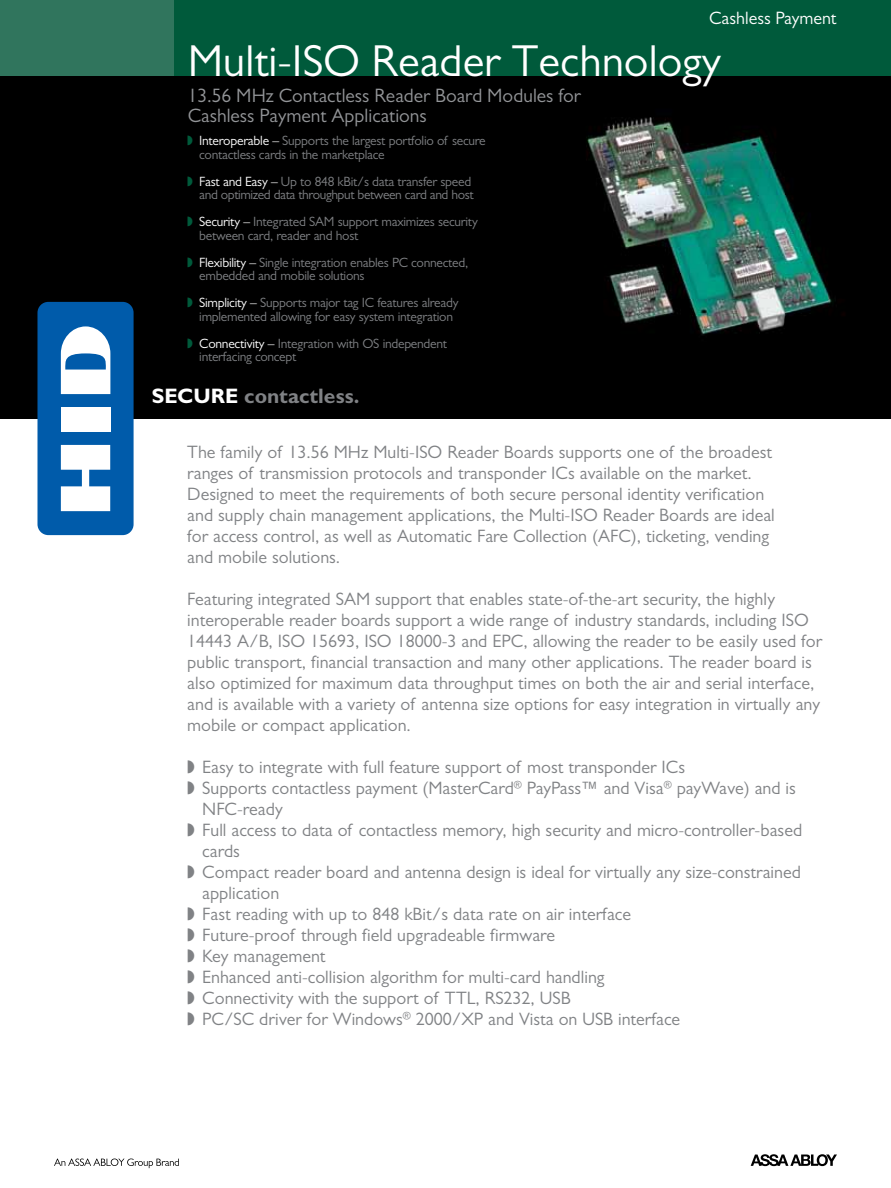
<style>
.page{position:relative;width:891px;height:1188px;background:#fff}
.page>*{position:absolute;margin:0;border:0;box-sizing:border-box;transform-origin:0 0}
.t1{font:45px "Gill Sans MT Pro";color:#fff}
.t2{font:700 21px "Gill Sans MT Pro";color:#808285}
.t3{font:19.5px/19.2px "Gill Sans MT Pro";color:#939598}
.t4{font:18px/21px "Gill Sans MT Pro";color:#808285}
.t5{font:18px "Gill Sans MT Pro";color:#fff}
.t6{font:13.5px/13.5px "Gill Sans MT Pro";letter-spacing:-.02em;color:#7e8083}
.s1{color:#fff}
</style>
<div class="page">
<div style="left:0;top:0;width:891px;height:84px;background:#30755d"></div>
<div style="left:175px;top:0;width:716px;height:84px;background:#005a3b"></div>
<img style="left:174px;top:77px;width:717px;height:341px">
<div style="left:0;top:77px;width:174px;height:341px;background:#000"></div>
<svg style="left:751px;top:1154px;width:86px;height:12px"></svg>
<svg style="left:54px;top:1159px;width:125px;height:9px"></svg>
<div style="left:37px;top:302px;width:97px;height:233px;background:#005baa;border-radius:11px"></div>
<div style="left:61px;top:407px;width:49px;height:25px;background:#fff"></div>
<svg style="left:61px;top:445px;width:49px;height:66px"></svg>
<svg style="left:61px;top:326px;width:49px;height:68px"></svg>
<svg style="left:188px;top:136px;width:5px;height:10px"></svg>
<svg style="left:188px;top:176px;width:5px;height:10px"></svg>
<svg style="left:188px;top:217px;width:5px;height:10px"></svg>
<svg style="left:188px;top:257px;width:5px;height:10px"></svg>
<svg style="left:188px;top:298px;width:5px;height:10px"></svg>
<svg style="left:188px;top:338px;width:5px;height:10px"></svg>
<p class="t5" style="left:709px;top:8px;width:129px">Cashless Payment</p>
<h1 class="t1" style="left:188px;top:35px;width:535px">Multi-ISO Reader Technology</h1>
<p class="t3" style="left:188px;top:86px;width:395px">13.56 MHz Contactless Reader Board Modules for<br>Cashless Payment Applications</p>
<p class="t6" style="left:199px;top:134px;width:288px"><span class="s1">Interoperable –</span> Supports the largest portfolio of secure contactless cards in the marketplace</p>
<p class="t6" style="left:199px;top:174px;width:276px"><span class="s1">Fast and Easy –</span> Up to 848 kBit/s data transfer speed and optimized data throughput between card and host</p>
<p class="t6" style="left:199px;top:215px;width:280px"><span class="s1">Security –</span> Integrated SAM support maximizes security between card, reader and host</p>
<p class="t6" style="left:199px;top:255px;width:271px"><span class="s1">Flexibility –</span> Single integration enables PC connected, embedded and mobile solutions</p>
<p class="t6" style="left:199px;top:296px;width:261px"><span class="s1">Simplicity –</span> Supports major tag IC features already implemented allowing for easy system integration</p>
<p class="t6" style="left:199px;top:336px;width:249px"><span class="s1">Connectivity –</span> Integration with OS independent interfacing concept</p>
<p class="t2" style="left:152px;top:382px;width:209px"><span class="s1">SECURE</span> contactless.</p>
<p class="t4" style="left:187px;top:441px;width:589px">The family of 13.56 MHz Multi-ISO Reader Boards supports one of the broadest ranges of transmission protocols and transponder ICs available on the market.<br>Designed to meet the requirements of both secure personal identity verification and supply chain management applications, the Multi-ISO Reader Boards are ideal for access control, as well as Automatic Fare Collection (AFC), ticketing, vending and mobile solutions.</p>
<p class="t4" style="left:187px;top:588px;width:637px">Featuring integrated SAM support that enables state-of-the-art security, the highly interoperable reader boards support a wide range of industry standards, including ISO 14443 A/B, ISO 15693, ISO 18000-3 and EPC, allowing the reader to be easily used for public transport, financial transaction and many other applications. The reader board is also optimized for maximum data throughput times on both the air and serial interface, and is available with a variety of antenna size options for easy integration in virtually any mobile or compact application.</p>
<p class="t4" style="left:202px;top:756px;width:602px">Easy to integrate with full feature support of most transponder ICs<br>Supports contactless payment (MasterCard<sup>®</sup> PayPass™ and Visa<sup>®</sup> payWave) and is NFC-ready<br>Full access to data of contactless memory, high security and micro-controller-based cards<br>Compact reader board and antenna design is ideal for virtually any size-constrained application<br>Fast reading with up to 848 kBit/s data rate on air interface<br>Future-proof through field upgradeable firmware<br>Key management<br>Enhanced anti-collision algorithm for multi-card handling<br>Connectivity with the support of TTL, RS232, USB<br>PC/SC driver for Windows<sup>®</sup> 2000/XP and Vista on USB interface</p>
</div>
